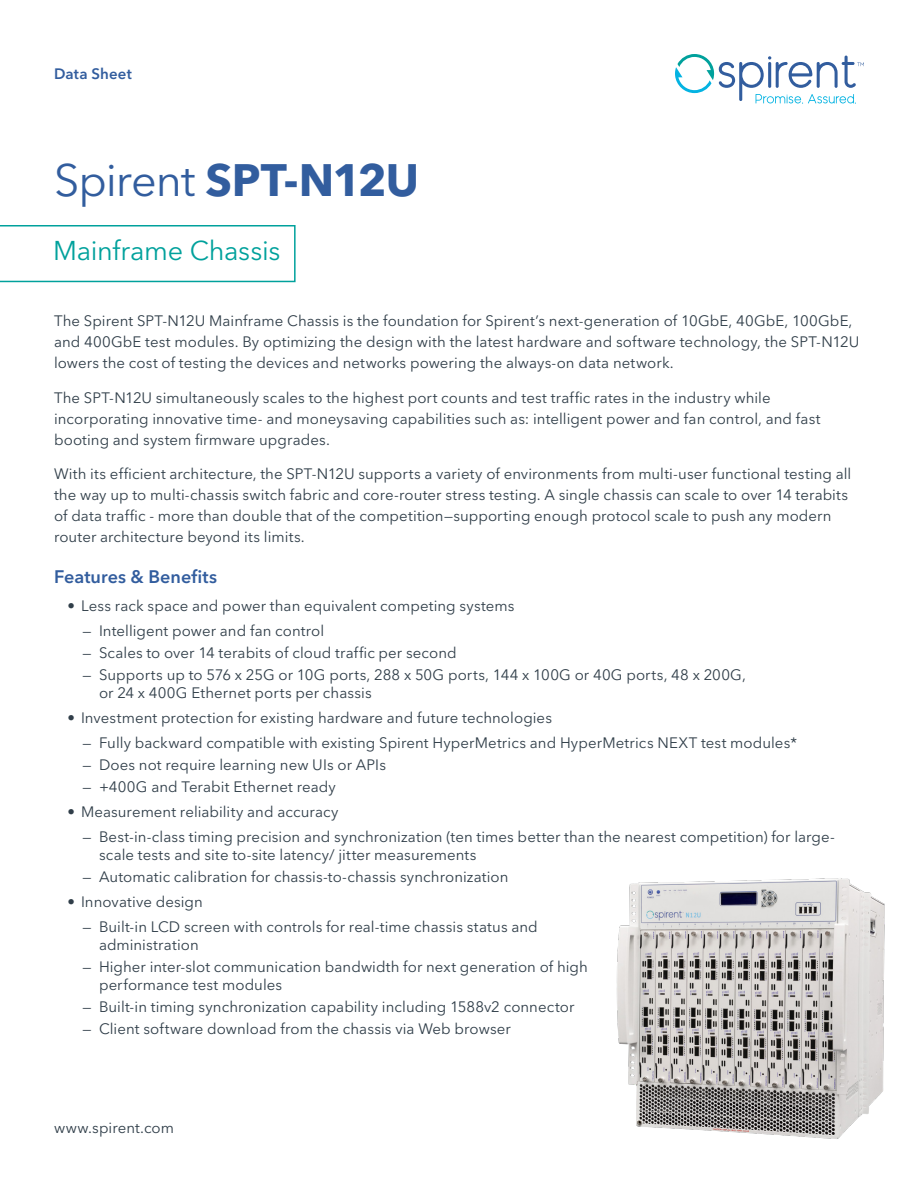
<style>
.page{position:relative;width:918px;height:1188px;background:#fff}
.page>*{position:absolute;margin:0;border:0;box-sizing:border-box;transform-origin:0 0}
.t1{font:700 45px "Avenir Next LT Pro";letter-spacing:-.025em;color:#325d9e}
.t2{font:27px "Avenir Next LT Pro";letter-spacing:-.01em;color:#00a19c}
.Heading_1{font:600 18px "Avenir Next LT Pro";letter-spacing:.005em;color:#325d9e}
.Body_Text{font:15px/21px "Avenir Next LT Pro";letter-spacing:.005em;color:#303e49}
.t3{font:600 15px "Avenir Next LT Pro";letter-spacing:.01em;color:#325d9e}
.s1{font-weight:400}
</style>
<div class="page">
<svg style="left:675px;top:54px;width:189px;height:50px"></svg>
<svg style="left:0;top:225px;width:296px;height:57px"></svg>
<img style="left:616px;top:878px;width:269px;height:261px">
<p class="t3" style="left:54px;top:65px;width:79px">Data Sheet</p>
<h1 class="t1" style="left:54px;top:153px;width:366px"><span class="s1">Spirent</span> SPT-N12U</h1>
<h2 class="t2" style="left:53px;top:235px;width:229px">Mainframe Chassis</h2>
<p class="Body_Text" style="left:54px;top:310px;width:807px">The Spirent SPT-N12U Mainframe Chassis is the foundation for Spirent’s next-generation of 10GbE, 40GbE, 100GbE, and 400GbE test modules. By optimizing the design with the latest hardware and software technology, the SPT-N12U lowers the cost of testing the devices and networks powering the always-on data network.</p>
<p class="Body_Text" style="left:54px;top:387px;width:768px">The SPT-N12U simultaneously scales to the highest port counts and test traffic rates in the industry while incorporating innovative time- and moneysaving capabilities such as: intelligent power and fan control, and fast booting and system firmware upgrades.</p>
<p class="Body_Text" style="left:54px;top:463px;width:799px">With its efficient architecture, the SPT-N12U supports a variety of environments from multi-user functional testing all the way up to multi-chassis switch fabric and core-router stress testing. A single chassis can scale to over 14 terabits of data traffic - more than double that of the competition—supporting enough protocol scale to push any modern router architecture beyond its limits.</p>
<p class="Heading_1" style="left:54px;top:566px;width:165px">Features &amp; Benefits</p>
<p class="Body_Text" style="left:68px;top:595px;width:449px">• Less rack space and power than equivalent competing systems</p>
<p class="Body_Text" style="left:82px;top:620px;width:243px">— Intelligent power and fan control</p>
<p class="Body_Text" style="left:82px;top:642px;width:376px">— Scales to over 14 terabits of cloud traffic per second</p>
<p class="Body_Text" style="left:99px;top:666px;width:648px;line-height:18px;text-indent:-16px">— Supports up to 576 x 25G or 10G ports, 288 x 50G ports, 144 x 100G or 40G ports, 48 x 200G, or 24 x 400G Ethernet ports per chassis</p>
<p class="Body_Text" style="left:68px;top:707px;width:486px">• Investment protection for existing hardware and future technologies</p>
<p class="Body_Text" style="left:82px;top:732px;width:716px">— Fully backward compatible with existing Spirent HyperMetrics and HyperMetrics NEXT test modules*</p>
<p class="Body_Text" style="left:82px;top:754px;width:305px">— Does not require learning new UIs or APIs</p>
<p class="Body_Text" style="left:82px;top:776px;width:255px">— +400G and Terabit Ethernet ready</p>
<p class="Body_Text" style="left:68px;top:801px;width:273px">• Measurement reliability and accuracy</p>
<p class="Body_Text" style="left:99px;top:827px;width:737px;line-height:18px;text-indent:-16px">— Best-in-class timing precision and synchronization (ten times better than the nearest competition) for large&shy;scale tests and site to-site latency/ jitter measurements</p>
<p class="Body_Text" style="left:82px;top:866px;width:428px">— Automatic calibration for chassis-to-chassis synchronization</p>
<p class="Body_Text" style="left:68px;top:891px;width:137px">• Innovative design</p>
<p class="Body_Text" style="left:99px;top:917px;width:440px;line-height:18px;text-indent:-16px">— Built-in LCD screen with controls for real-time chassis status and administration</p>
<p class="Body_Text" style="left:99px;top:957px;width:490px;line-height:18px;text-indent:-16px">— Higher inter-slot communication bandwidth for next generation of high performance test modules</p>
<p class="Body_Text" style="left:82px;top:996px;width:493px">— Built-in timing synchronization capability including 1588v2 connector</p>
<p class="Body_Text" style="left:82px;top:1018px;width:430px">— Client software download from the chassis via Web browser</p>
<p class="Body_Text" style="left:54px;top:1117px;width:122px">www.spirent.com</p>
</div>
